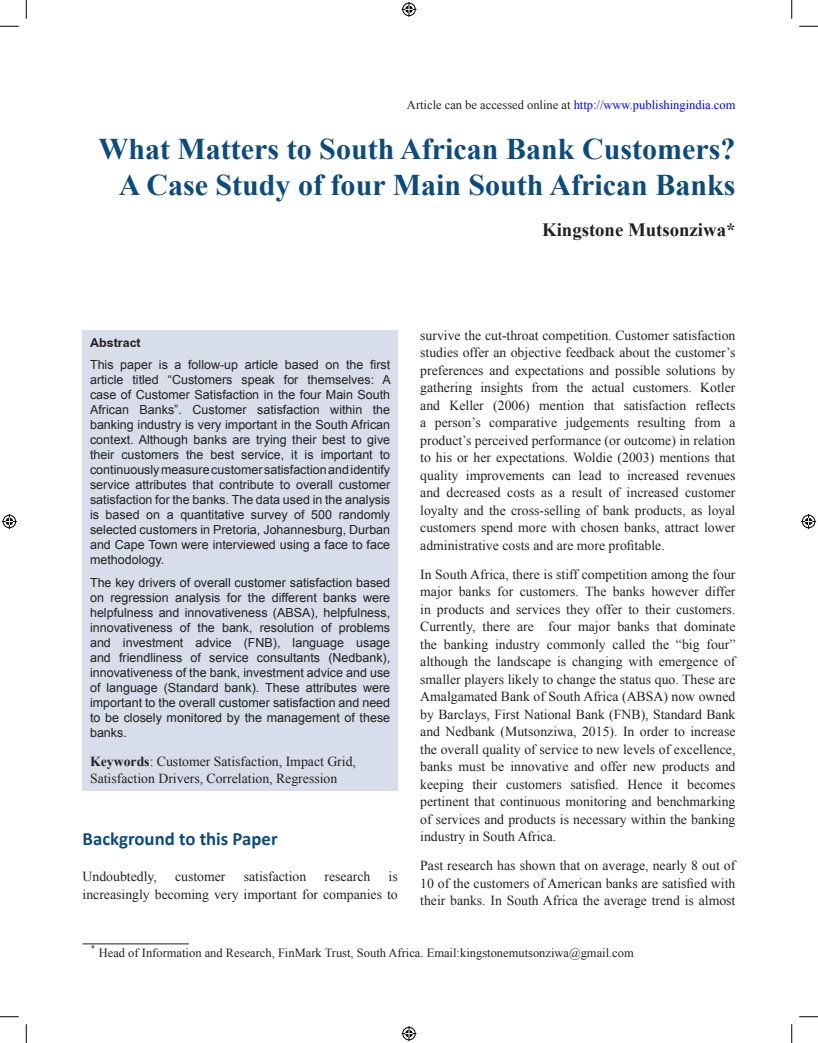
<style>
.page{position:relative;width:818px;height:1043px;background:#fff}
.page>*{position:absolute;margin:0;border:0;box-sizing:border-box;transform-origin:0 0}
.t1{font:700 30px/36px "Times New Roman";color:#0c4b7d;text-align:right}
.t2{font:700 18.75px "Calibri";color:#0c4b7d}
.t3{font:700 18.75px "Times New Roman";color:#231f20}
.t4{font:13.75px/17.5px "Times New Roman";color:#231f20;text-align:justify}
.t5{font:12.5px/15px "Arial";color:#231f20;text-align:justify}
.t6{font:12.5px "Times New Roman";color:#231f20}
.t7{font:12.5px "Times New Roman";color:#00f}
.t8{font:700 12.5px "Arial";color:#231f20}
.s1{color:#231f20}
.s2{font-weight:700}
</style>
<div class="page">
<div style="left:82px;top:330px;width:316px;height:460px;background:#d7dde9"></div>
<hr style="left:82px;top:943px;width:107px;height:1px;background:#231f20">
<svg style="left:0;top:25px;width:19px;height:2px"></svg>
<svg style="left:799px;top:25px;width:19px;height:2px"></svg>
<svg style="left:0;top:1016px;width:19px;height:1px"></svg>
<svg style="left:799px;top:1016px;width:19px;height:1px"></svg>
<svg style="left:25px;top:0;width:2px;height:19px"></svg>
<svg style="left:25px;top:1024px;width:2px;height:18px"></svg>
<svg style="left:791px;top:0;width:1px;height:19px"></svg>
<svg style="left:791px;top:1024px;width:1px;height:18px"></svg>
<svg style="left:401px;top:2px;width:15px;height:15px"></svg>
<svg style="left:401px;top:1026px;width:15px;height:15px"></svg>
<svg style="left:2px;top:514px;width:15px;height:15px"></svg>
<svg style="left:801px;top:514px;width:15px;height:15px"></svg>
<p class="t7" style="left:407px;top:96px;width:330px"><span class="s1">Article can be accessed online at</span> http://www.publishingindia.com</p>
<h1 class="t1" style="left:98px;top:130px;width:638px">What Matters to South African Bank Customers?<br>A Case Study of four Main South African Banks</h1>
<h2 class="t3" style="left:542px;top:216px;width:195px">Kingstone Mutsonziwa*</h2>
<p class="t8" style="left:90px;top:335px;width:52px">Abstract</p>
<p class="t5" style="left:90px;top:357px;width:302px">This paper is a follow-up article based on the first article titled “Customers speak for themselves: A case of Customer Satisfaction in the four Main South African Banks”. Customer satisfaction within the banking industry is very important in the South African context. Although banks are trying their best to give their customers the best service, it is important to continuously measure customer satisfaction and identify service attributes that contribute to overall customer satisfaction for the banks. The data used in the analysis is based on a quantitative survey of 500 randomly selected customers in Pretoria, Johannesburg, Durban and Cape Town were interviewed using a face to face methodology.</p>
<p class="t5" style="left:90px;top:575px;width:302px">The key drivers of overall customer satisfaction based on regression analysis for the different banks were helpfulness and innovativeness (ABSA), helpfulness, innovativeness of the bank, resolution of problems and investment advice (FNB), language usage and friendliness of service consultants (Nedbank), innovativeness of the bank, investment advice and use of language (Standard bank). These attributes were important to the overall customer satisfaction and need to be closely monitored by the management of these banks.</p>
<p class="t4" style="left:90px;top:752px;width:267px"><span class="s2">Keywords</span>: Customer Satisfaction, Impact Grid,<br>Satisfaction Drivers, Correlation, Regression</p>
<h2 class="t2" style="left:82px;top:827px;width:196px">Background to this Paper</h2>
<p class="t4" style="left:82px;top:867px;width:76px">Undoubtedly,</p>
<p class="t4" style="left:175px;top:867px;width:52px">customer</p>
<p class="t4" style="left:244px;top:867px;width:64px">satisfaction</p>
<p class="t4" style="left:324px;top:867px;width:47px">research</p>
<p class="t4" style="left:82px;top:867px;width:317px;text-align:right">is<br>increasingly becoming very important for companies to</p>
<p class="t4" style="left:420px;top:326px;width:317px">survive the cut-throat competition. Customer satisfaction studies offer an objective feedback about the customer’s preferences and expectations and possible solutions by gathering insights from the actual customers. Kotler and Keller (2006) mention that satisfaction reflects a person’s comparative judgements resulting from a product’s perceived performance (or outcome) in relation to his or her expectations. Woldie (2003) mentions that quality improvements can lead to increased revenues and decreased costs as a result of increased customer loyalty and the cross-selling of bank products, as loyal customers spend more with chosen banks, attract lower administrative costs and are more profitable.</p>
<p class="t4" style="left:420px;top:565px;width:317px">In South Africa, there is stiff competition among the four major banks for customers. The banks however differ in products and services they offer to their customers.<br>Currently, there are four major banks that dominate the banking industry commonly called the “big four” although the landscape is changing with emergence of smaller players likely to change the status quo. These are Amalgamated Bank of South Africa (ABSA) now owned by Barclays, First National Bank (FNB), Standard Bank and Nedbank (Mutsonziwa, 2015). In order to increase the overall quality of service to new levels of excellence, banks must be innovative and offer new products and keeping their customers satisfied. Hence it becomes pertinent that continuous monitoring and benchmarking of services and products is necessary within the banking industry in South Africa.</p>
<p class="t4" style="left:420px;top:856px;width:317px">Past research has shown that on average, nearly 8 out of 10 of the customers of American banks are satisfied with their banks. In South Africa the average trend is almost</p>
<p class="t6" style="left:91px;top:944px;width:544px"><sup>*</sup> Head of Information and Research, FinMark Trust, South Africa. Email:kingstonemutsonziwa@gmail.com</p>
</div>
